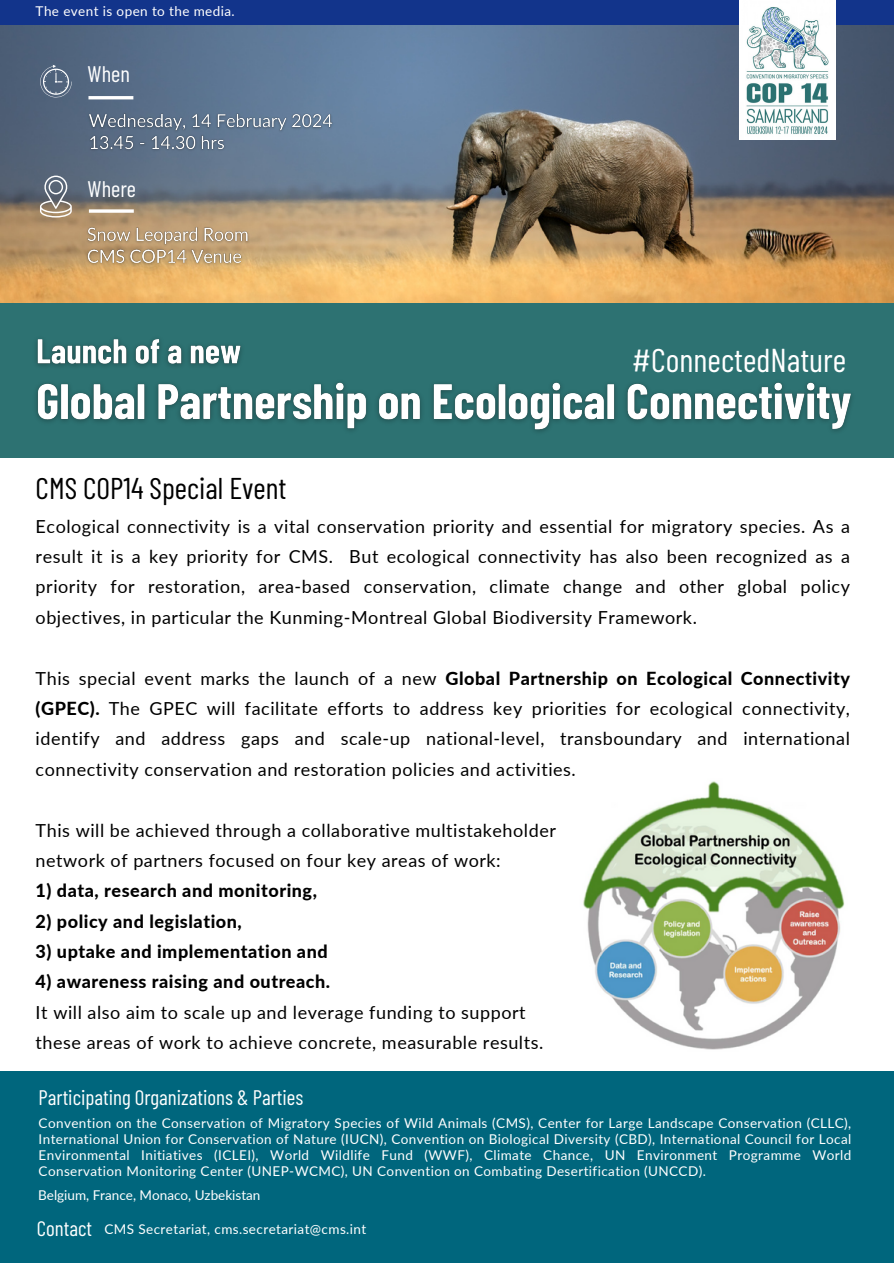
<style>
.page{position:relative;width:894px;height:1264px;background:#fff}
.page>*{position:absolute;margin:0;border:0;box-sizing:border-box;transform-origin:0 0}
.t1{font:33px "Barlow Condensed";color:#fff}
.t2{font:30px "Barlow Condensed";color:#000}
.t3{font:22.5px "Barlow Condensed";color:#fff}
.t4{font:21px "Barlow Condensed";color:#fff}
.t5{font:18px/30.3px "Lato";letter-spacing:.03em;color:#000;text-align:justify}
.t6{font:800 18px "Lato";letter-spacing:.03em;color:#000}
.t7{font:13.5px/15.8px "Lato";letter-spacing:.03em;color:#fff;text-align:justify}
.t8{font:13.5px "Lato";color:#fff}
.s1{font-weight:800}
</style>
<div class="page">
<img style="left:0;top:25px;width:893px;height:278px">
<div style="left:0;top:1071px;width:893px;height:192px;background:#00667d"></div>
<hr style="left:88px;top:96px;width:45px;height:3px;background:#fff">
<svg style="left:40px;top:65px;width:31px;height:32px"></svg>
<svg style="left:40px;top:176px;width:31px;height:41px"></svg>
<svg style="left:89px;top:209px;width:45px;height:4px"></svg>
<div style="left:0;top:0;width:893px;height:25px;background:#12348b"></div>
<div style="left:0;top:303px;width:893px;height:155px;background:#2d7272"></div>
<img style="left:738px;top:0;width:97px;height:140px">
<img style="left:583px;top:781px;width:262px;height:269px">
<img style="left:36px;top:339px;width:815px;height:93px">
<img style="left:84px;top:109px;width:254px;height:47px">
<img style="left:83px;top:222px;width:170px;height:47px">
<h2 class="t7" style="left:36px;top:3px;width:201px">The event is open to the media.</h2>
<h2 class="t3" style="left:88px;top:60px;width:44px">When</h2>
<h4 class="t3" style="left:88px;top:175px;width:50px">Where</h4>
<h3 class="t2" style="left:36px;top:469px;width:252px">CMS COP14 Special Event</h3>
<p class="t1" style="left:631px;top:339px;width:216px">#ConnectedNature</p>
<p class="t5" style="left:36px;top:510px;width:815px">Ecological connectivity is a vital conservation priority and essential for migratory species. As a result it is a key priority for CMS. But ecological connectivity has also been recognized as a priority for restoration, area-based conservation, climate change and other global policy objectives, in particular the Kunming-Montreal Global Biodiversity Framework.</p>
<p class="t5" style="left:36px;top:662px;width:815px">This special event marks the launch of a new <span class="s1">Global Partnership on Ecological Connectivity (GPEC).</span> The GPEC will facilitate efforts to address key priorities for ecological connectivity, identify and address gaps and scale-up national-level, transboundary and international connectivity conservation and restoration policies and activities.</p>
<h3 class="t5" style="left:36px;top:814px;width:521px">This will be achieved through a collaborative multistakeholder network of partners focused on four key areas of work:</h3>
<h3 class="t6" style="left:36px;top:879px;width:283px">1) data, research and monitoring,</h3>
<h3 class="t6" style="left:36px;top:909px;width:208px">2) policy and legislation,</h3>
<h3 class="t6" style="left:36px;top:940px;width:293px">3) uptake and implementation and</h3>
<h3 class="t5" style="left:36px;top:966px;width:491px"><span class="s1">4) awareness raising and outreach.<br></span>It will also aim to scale up and leverage funding to support</h3>
<p class="t5" style="left:36px;top:1027px;width:509px">these areas of work to achieve concrete, measurable results.</p>
<p class="t4" style="left:39px;top:1084px;width:266px">Participating Organizations &amp; Parties</p>
<p class="t7" style="left:39px;top:1115px;width:814px">Convention on the Conservation of Migratory Species of Wild Animals (CMS), Center for Large Landscape Conservation (CLLC), International Union for Conservation of Nature (IUCN), Convention on Biological Diversity (CBD), International Council for Local Environmental Initiatives (ICLEI), World Wildlife Fund (WWF), Climate Chance, UN Environment Programme World Conservation Monitoring Center (UNEP-WCMC), UN Convention on Combating Desertification (UNCCD).</p>
<p class="t8" style="left:38px;top:1186px;width:224px">Belgium, France, Monaco, Uzbekistan</p>
<h4 class="t4" style="left:37px;top:1214px;width:57px">Contact</h4>
<h4 class="t7" style="left:104px;top:1220px;width:263px">CMS Secretariat, cms.secretariat@cms.int</h4>
</div>
